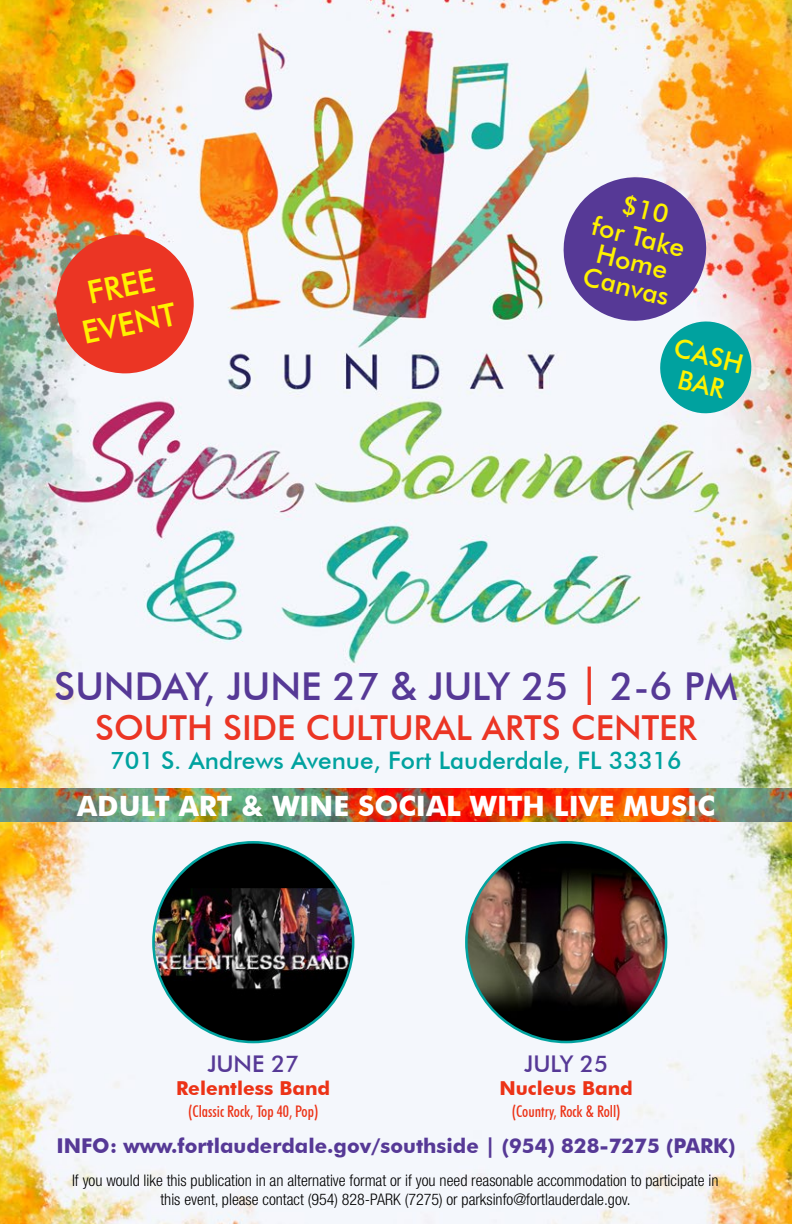
<style>
.page{position:relative;width:792px;height:1224px;background:#fff}
.page>*{position:absolute;margin:0;border:0;box-sizing:border-box;transform-origin:0 0}
.t1{font:500 38.4px "Futura BT";color:#563996}
.t2{font:500 34.4px "Futura BT";color:#eb3524}
.t3{font:500 31.8px/38px "Futura BT";color:#fff200;text-align:center}
.t4{font:700 28px "Futura BT";color:#fff}
.t5{font:500 26.4px/29.2px "Futura BT";color:#fff200;text-align:center}
.t6{font:500 26.2px/28.4px "Futura BT";color:#fff200;text-align:center}
.t7{font:500 24.2px "Futura BT";color:#00a29f}
.t8{font:500 23px "Futura BT";color:#563996}
.t9{font:700 20.4px "Futura BT";color:#563996}
.t10{font:700 19.2px "Futura BT";color:#ec3317}
.t11{font:300 condensed 16px/19.2px "Helvetica Neue LT Std";color:#000;text-align:center}
.t12{font:500 condensed 16px "Futura BT";color:#ec3317}
.s1{color:#eb3524}
</style>
<div class="page">
<img style="left:0;top:0;width:792px;height:1224px">
<img style="left:0;top:789px;width:792px;height:33px">
<svg style="left:56px;top:234px;width:138px;height:140px;background:#e8594a"></svg>
<svg style="left:554px;top:167px;width:204px;height:253px"></svg>
<div style="left:153px;top:842px;width:200px;height:200px;background:#000;border-radius:50%"></div>
<img style="left:154px;top:888px;width:198px;height:108px">
<img style="left:466px;top:842px;width:200px;height:200px;border-radius:100px">
<h3 class="t3" style="left:70px;top:277px;width:97px;rotate:-12deg">FREE<br>EVENT</h3>
<h3 class="t6" style="left:603px;top:184px;width:96px;rotate:14deg">$10<br>for Take</h3>
<h3 class="t6" style="left:593px;top:238px;width:90px;line-height:25.4px;text-align:left;rotate:14deg">Home<br>Canvas</h3>
<h3 class="t5" style="left:678px;top:333px;width:72px;rotate:14deg">CASH<br>BAR</h3>
<h1 class="t1" style="left:54px;top:663px;width:685px">SUNDAY, JUNE 27 &amp; JULY 25 <span class="s1">|</span> 2-6 PM</h1>
<h2 class="t2" style="left:95px;top:707px;width:603px">SOUTH SIDE CULTURAL ARTS CENTER</h2>
<h3 class="t7" style="left:110px;top:746px;width:573px">701 S. Andrews Avenue, Fort Lauderdale, FL 33316</h3>
<h3 class="t4" style="left:77px;top:789px;width:639px">ADULT ART &amp; WINE SOCIAL WITH LIVE MUSIC</h3>
<h3 class="t8" style="left:207px;top:1050px;width:93px">JUNE 27</h3>
<p class="t10" style="left:176px;top:1076px;width:156px">Relentless Band</p>
<p class="t12" style="left:188px;top:1101px;width:132px">(Classic Rock, Top 40, Pop)</p>
<h3 class="t8" style="left:524px;top:1050px;width:85px">JULY 25</h3>
<p class="t10" style="left:500px;top:1076px;width:135px">Nucleus Band</p>
<p class="t12" style="left:512px;top:1101px;width:110px">(Country, Rock &amp; Roll)</p>
<p class="t9" style="left:56px;top:1133px;width:681px">INFO: www.fortlauderdale.gov/southside | (954) 828-7275 (PARK)</p>
<p class="t11" style="left:72px;top:1170px;width:648px">If you would like this publication in an alternative format or if you need reasonable accommodation to participate in this event, please contact (954) 828-PARK (7275) or parksinfo@fortlauderdale.gov.</p>
</div>
